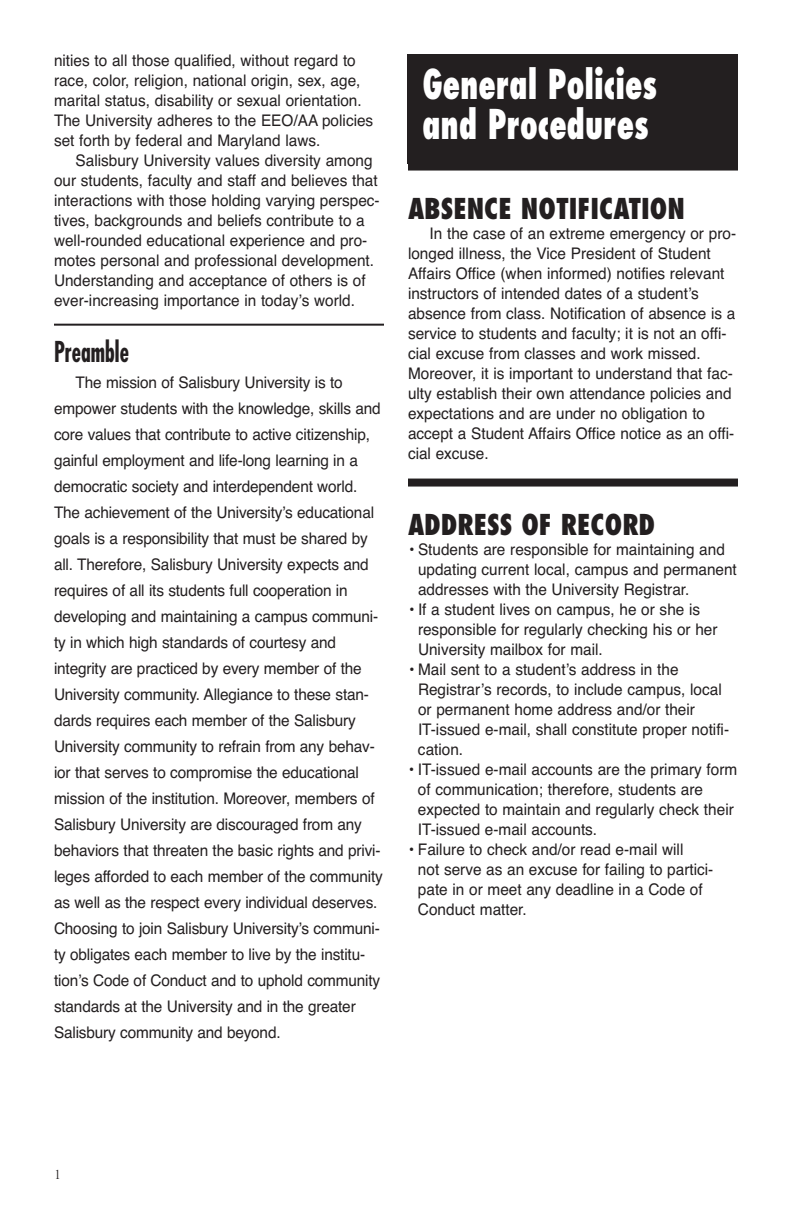
<style>
.page{position:relative;width:792px;height:1224px;background:#fff}
.page>*{position:absolute;margin:0;border:0;box-sizing:border-box;transform-origin:0 0}
.t1{font:800 condensed 40px/40px "Futura";color:#fff;scale:.8 1}
.t2{font:800 condensed 28px "Futura";color:#231f20;scale:.96 1}
.t3{font:700 condensed 28px "Futura";color:#231f20;scale:.8 1}
.t4{font:16px/20px "Helvetica";color:#231f20;scale:.96 1}
.t5{font:14px "Baskerville";color:#231f20}
</style>
<div class="page">
<div style="left:408px;top:54px;width:330px;height:109px;background:#231f20"></div>
<hr style="left:54px;top:324px;width:330px;height:2px;background:#231f20">
<div style="left:408px;top:163px;width:330px;height:8px;background:#231f20"></div>
<div style="left:408px;top:479px;width:330px;height:8px;background:#231f20"></div>
<p class="t4" style="left:54px;top:50px;width:334px">nities to all those qualified, without regard to race, color, religion, national origin, sex, age, marital status, disability or sexual orientation.<br>The University adheres to the EEO/AA policies set forth by federal and Maryland laws.</p>
<p class="t4" style="left:54px;top:150px;width:341px;text-indent:22px">Salisbury University values diversity among our students, faculty and staff and believes that interactions with those holding varying perspec&shy;tives, backgrounds and beliefs contribute to a well-rounded educational experience and pro&shy;motes personal and professional development.<br>Understanding and acceptance of others is of ever-increasing importance in today’s world.</p>
<h2 class="t3" style="left:54px;top:339px;width:95px">Preamble</h2>
<p class="t4" style="left:54px;top:369px;width:344px;line-height:26px;text-indent:22px">The mission of Salisbury University is to empower students with the knowledge, skills and core values that contribute to active citizenship, gainful employment and life-long learning in a democratic society and interdependent world.<br>The achievement of the University’s educational goals is a responsibility that must be shared by all. Therefore, Salisbury University expects and requires of all its students full cooperation in developing and maintaining a campus communi&shy;ty in which high standards of courtesy and integrity are practiced by every member of the University community. Allegiance to these stan&shy;dards requires each member of the Salisbury University community to refrain from any behav&shy;ior that serves to compromise the educational mission of the institution. Moreover, members of Salisbury University are discouraged from any behaviors that threaten the basic rights and privi&shy;leges afforded to each member of the community as well as the respect every individual deserves.<br>Choosing to join Salisbury University’s communi&shy;ty obligates each member to live by the institu&shy;tion’s Code of Conduct and to uphold community standards at the University and in the greater Salisbury community and beyond.</p>
<h1 class="t1" style="left:422px;top:67px;width:295px">General Policies and Procedures</h1>
<h2 class="t2" style="left:408px;top:196px;width:290px">ABSENCE NOTIFICATION</h2>
<p class="t4" style="left:408px;top:223px;width:343px;text-indent:22px">In the case of an extreme emergency or pro&shy;longed illness, the Vice President of Student Affairs Office (when informed) notifies relevant instructors of intended dates of a student’s absence from class. Notification of absence is a service to students and faculty; it is not an offi&shy;cial excuse from classes and work missed.<br>Moreover, it is important to understand that fac&shy;ulty establish their own attendance policies and expectations and are under no obligation to accept a Student Affairs Office notice as an offi&shy;cial excuse.</p>
<h2 class="t2" style="left:408px;top:512px;width:259px">ADDRESS OF RECORD</h2>
<p class="t4" style="left:418px;top:539px;width:334px;text-indent:-10px">• Students are responsible for maintaining and updating current local, campus and permanent addresses with the University Registrar.</p>
<p class="t4" style="left:418px;top:599px;width:314px;text-indent:-10px">• If a student lives on campus, he or she is responsible for regularly checking his or her<br>University mailbox for mail.</p>
<p class="t4" style="left:418px;top:659px;width:326px;text-indent:-10px">• Mail sent to a student’s address in the Registrar’s records, to include campus, local or permanent home address and/or their IT-issued e-mail, shall constitute proper notifi&shy;cation.</p>
<p class="t4" style="left:418px;top:759px;width:334px;text-indent:-10px">• IT-issued e-mail accounts are the primary form of communication; therefore, students are expected to maintain and regularly check their IT-issued e-mail accounts.</p>
<p class="t4" style="left:418px;top:839px;width:309px;text-indent:-10px">• Failure to check and/or read e-mail will<br>not serve as an excuse for failing to partici&shy;pate in or meet any deadline in a Code of Conduct matter.</p>
<p class="t5" style="left:54px;top:1170px;width:8px">1</p>
</div>
